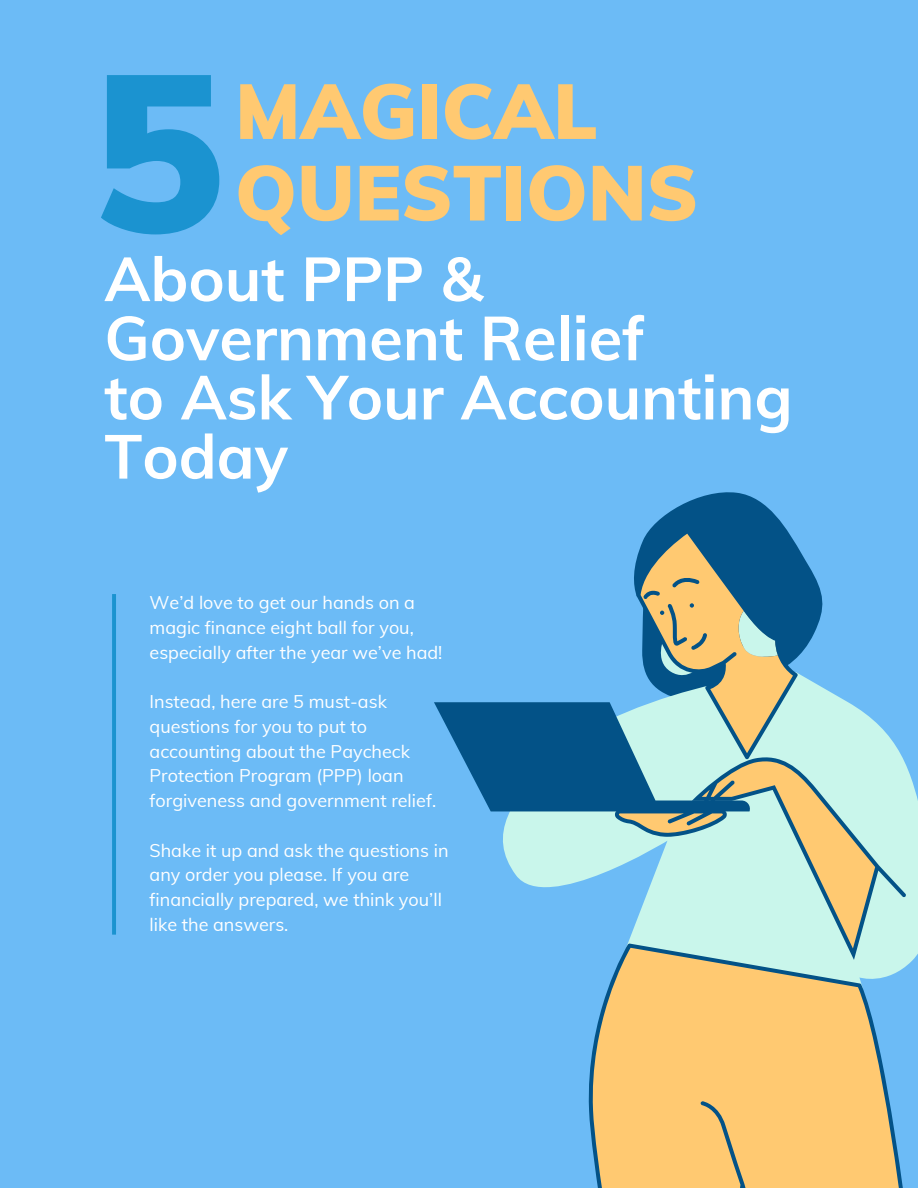
<style>
.page{position:relative;width:918px;height:1188px;background:#6cbbf6}
.page>*{position:absolute;margin:0;border:0;box-sizing:border-box;transform-origin:0 0}
.t1{font:900 221.4px "Muli";color:#1b93d0}
.t2{font:900 76.8px/81.6px "Muli";color:#ffc971}
.t3{font:700 61.35px/59.1px "Muli";color:#fff}
.t4{font:18px/24.8px "Muli";color:#fff}
</style>
<div class="page">
<svg style="left:650px;top:492px;width:136px;height:37px;fill:#035287"></svg>
<svg style="left:490px;top:811px;width:95px;height:77px;fill:#c9f6eb"></svg>
<svg style="left:434px;top:702px;width:151px;height:109px;fill:#035287"></svg>
<svg style="left:585px;top:529px;width:333px;height:659px"></svg>
<svg style="left:112px;top:594px;width:4px;height:341px"></svg>
<h1 class="t1" style="left:92px;top:10px;width:134px">5</h1>
<h2 class="t2" style="left:235px;top:69px;width:465px">MAGICAL<br>QUESTIONS</h2>
<h3 class="t3" style="left:104px;top:248px;width:690px">About PPP &amp;<br>Government Relief<br>to Ask Your Accounting<br>Today</h3>
<p class="t4" style="left:150px;top:590px;width:294px">We’d love to get our hands on a magic finance eight ball for you, especially after the year we’ve had!</p>
<p class="t4" style="left:150px;top:689px;width:288px">Instead, here are 5 must-ask questions for you to put to accounting about the Paycheck<br>Protection Program (PPP) loan forgiveness and government relief.</p>
<p class="t4" style="left:150px;top:837px;width:301px">Shake it up and ask the questions in any order you please. If you are financially prepared, we think you’ll like the answers.</p>
</div>
